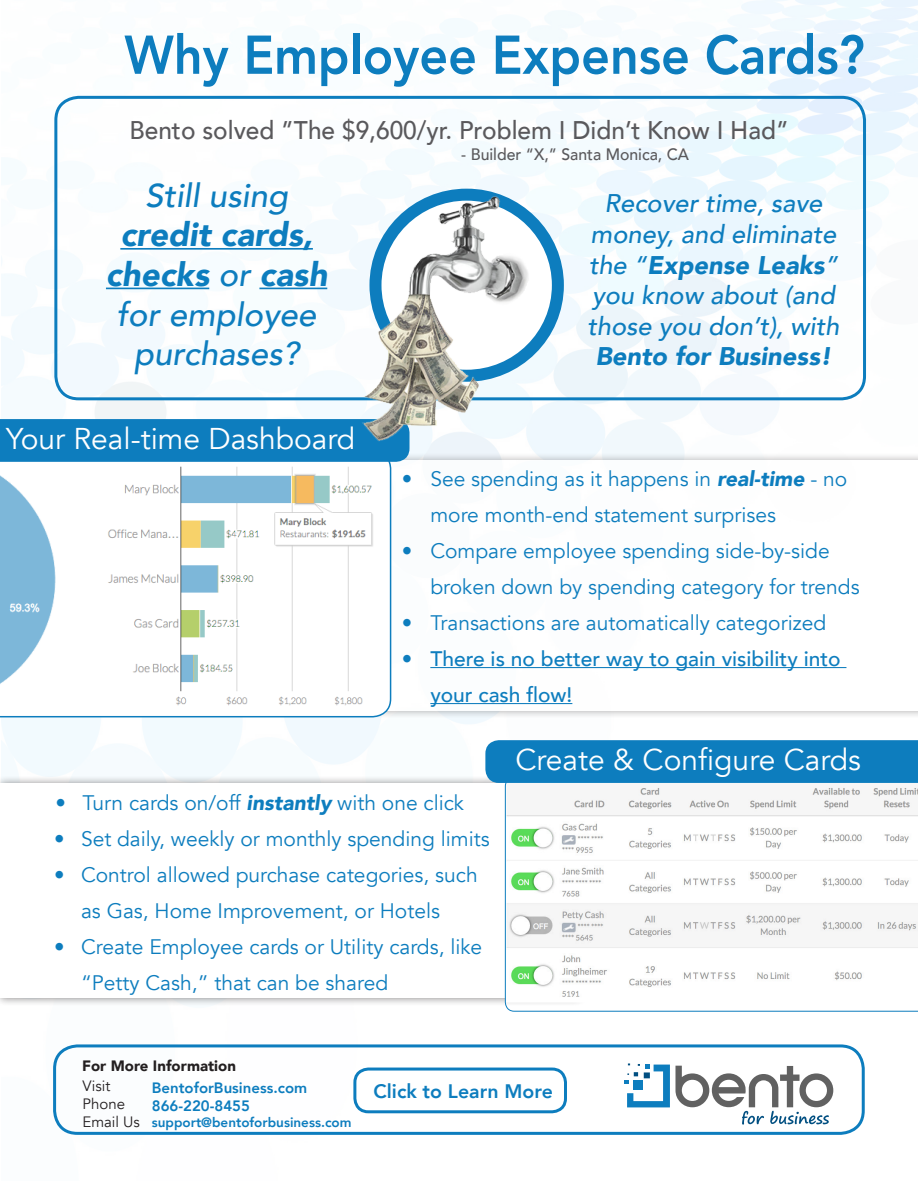
<style>
.page{position:relative;width:918px;height:1188px;background:#fff}
.page>*{position:absolute;margin:0;border:0;box-sizing:border-box;transform-origin:0 0}
.t1{font:800 54px "Avenir";color:#0d7dbe;scale:.93 1}
.t2{font:italic 500 33px/39.6px "Avenir";color:#0d7dbe;text-align:center}
.t3{font:30px "Avenir";color:#fff}
.t4{font:italic 500 25.5px/30.6px "Avenir";color:#0d7dbe;text-align:center}
.t5{font:500 25.5px "Avenir";color:#5a595c;scale:.96 1}
.t6{font:21px/36px "Avenir";color:#0d7dbe}
.t7{font:500 21px/36px "Avenir";color:#0d7dbe}
.t8{font:800 19.5px "Avenir";color:#0d7dbe}
.t9{font:500 16.5px "Avenir";color:#5a595c;scale:.96 1}
.t10{font:800 15px "Avenir";color:#0d7dbe}
.t11{font:900 15px "Avenir";color:#231f20}
.t12{font:15px "Avenir";color:#231f20}
.t13{font:800 13.5px "Avenir";color:#0d7dbe}
.s1{font-weight:900}
.s2{font-weight:900;font-style:italic}
</style>
<div class="page">
<img style="left:1px;top:0;width:917px;height:1135px">
<div style="left:53px;top:1044px;width:812px;height:91px;border:3px solid #0d7dbe;border-radius:23px"></div>
<hr style="left:120px;top:248px;width:193px;height:2px;background:#0d7dbe">
<hr style="left:106px;top:288px;width:103px;height:1px;background:#0d7dbe">
<hr style="left:259px;top:288px;width:68px;height:1px;background:#0d7dbe">
<div style="left:355px;top:1069px;width:211px;height:43px;background:#fff;border-radius:13px"></div>
<div style="left:353px;top:1068px;width:214px;height:45px;border:3px solid #0d7dbe;border-radius:13px"></div>
<div style="left:369px;top:189px;width:195px;height:193px;border:12px solid #0d7dbe;border-radius:50%"></div>
<div style="left:54px;top:96px;width:812px;height:304px;border:3px solid #0d7dbe;border-radius:23px"></div>
<svg style="left:625px;top:1064px;width:208px;height:61px"></svg>
<div style="left:0;top:775px;width:587px;height:232px;background:#231f20;opacity:.5"></div>
<div style="left:0;top:784px;width:564px;height:214px;background:#fff"></div>
<div style="left:356px;top:452px;width:562px;height:267px;background:#231f20;opacity:.5"></div>
<div style="left:349px;top:461px;width:569px;height:250px;background:#fff"></div>
<hr style="left:430px;top:667px;width:416px;height:1px;background:#0d7dbe">
<hr style="left:430px;top:703px;width:142px;height:1px;background:#0d7dbe">
<svg style="left:0;top:462px;width:391px;height:255px"></svg>
<div style="left:0;top:419px;width:409px;height:43px;background:#0d7dbe"></div>
<img style="left:351px;top:186px;width:193px;height:260px">
<svg style="left:505px;top:783px;width:413px;height:229px"></svg>
<div style="left:485px;top:740px;width:433px;height:43px;background:#0d7dbe"></div>
<p class="t1" style="left:125px;top:13px;width:797px">Why Employee Expense Cards?</p>
<p class="t5" style="left:129px;top:108px;width:688px">Bento solved ”The $9,600/yr. Problem I Didn’t Know I Had”</p>
<p class="t9" style="left:461px;top:140px;width:239px">- Builder “X,” Santa Monica, CA</p>
<p class="t2" style="left:106px;top:176px;width:223px">Still using <span class="s1">credit cards, checks</span> or <span class="s1">cash </span>for employee purchases?</p>
<p class="t3" style="left:6px;top:421px;width:350px">Your Real-time Dashboard</p>
<p class="t4" style="left:588px;top:189px;width:253px">Recover time, save money, and eliminate the “<span class="s1">Expense Leaks</span>” you know about (and those you don’t), with<br><span class="s1">Bento for Business!</span></p>
<p class="t6" style="left:430px;top:461px;width:418px;text-indent:-28px">• See spending as it happens in <span class="s2">real-time</span> - no more month-end statement surprises</p>
<p class="t6" style="left:430px;top:533px;width:431px;text-indent:-28px">• Compare employee spending side-by-side broken down by spending category for trends</p>
<p class="t6" style="left:402px;top:605px;width:426px">• Transactions are automatically categorized</p>
<p class="t7" style="left:430px;top:640px;width:412px;text-indent:-28px">• There is no better way to gain visibility into your cash flow!</p>
<p class="t3" style="left:515px;top:742px;width:347px">Create &amp; Configure Cards</p>
<p class="t6" style="left:56px;top:785px;width:410px">• Turn cards on/off <span class="s2">instantly</span> with one click</p>
<p class="t6" style="left:54px;top:821px;width:437px">• Set daily, weekly or monthly spending limits</p>
<p class="t6" style="left:54px;top:857px;width:425px;text-align:center">• Control allowed purchase categories, such as Gas, Home Improvement, or Hotels</p>
<p class="t6" style="left:81px;top:929px;width:403px;text-indent:-27px">• Create Employee cards or Utility cards, like “Petty Cash,” that can be shared</p>
<p class="t11" style="left:82px;top:1052px;width:155px">For More Information</p>
<p class="t10" style="left:152px;top:1076px;width:157px">BentoforBusiness.com</p>
<p class="t10" style="left:152px;top:1094px;width:100px">866-220-8455</p>
<p class="t13" style="left:152px;top:1112px;width:201px">support@bentoforbusiness.com</p>
<p class="t12" style="left:82px;top:1077px;width:29px">Visit</p>
<p class="t12" style="left:82px;top:1095px;width:44px">Phone</p>
<p class="t12" style="left:82px;top:1113px;width:59px">Email Us</p>
<p class="t8" style="left:374px;top:1076px;width:181px">Click to Learn More</p>
</div>
